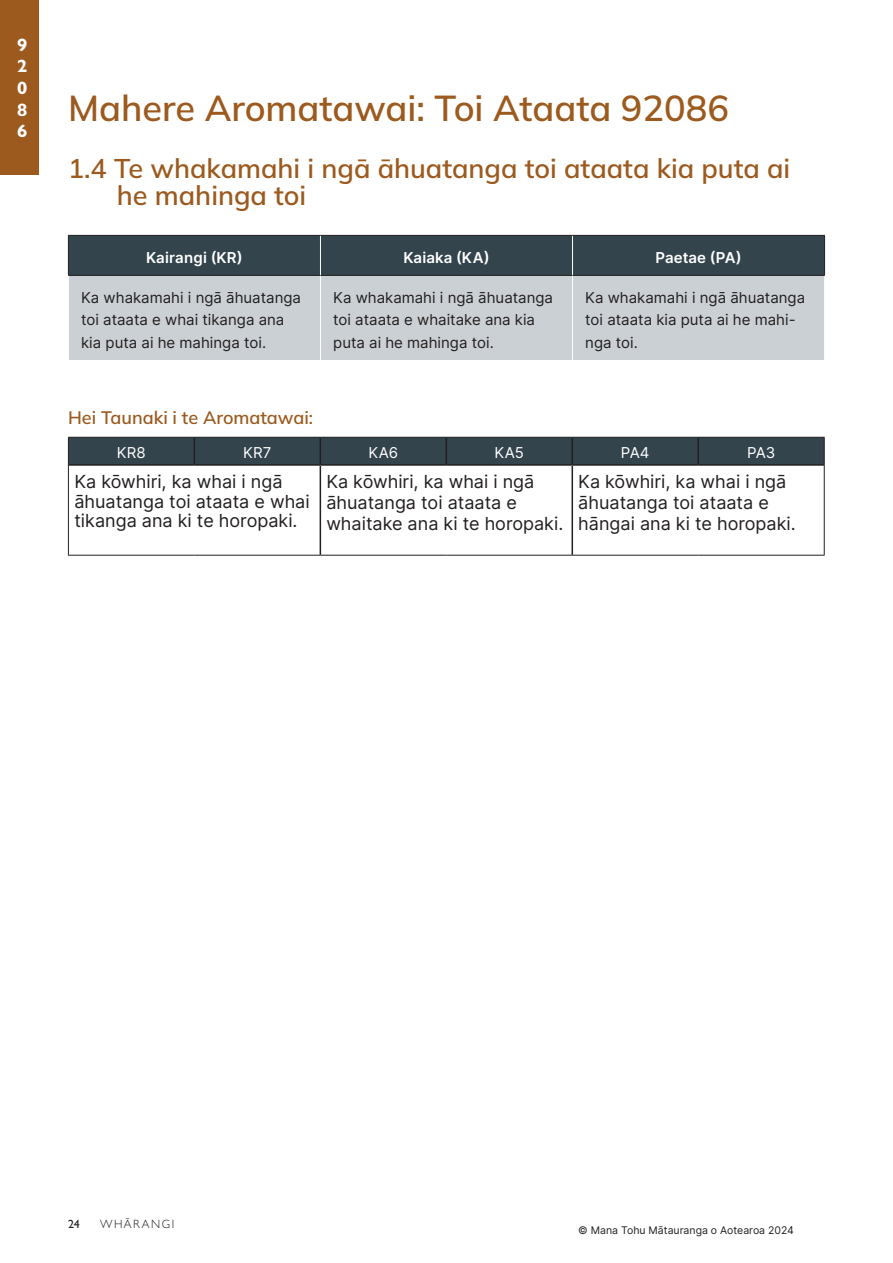
<style>
.page{position:relative;width:893px;height:1263px;background:#fff}
.page>*{position:absolute;margin:0;border:0;box-sizing:border-box;transform-origin:0 0}
.Body{font:600 36px "Mulish";color:#9c5a1e}
.sub_heading{font:600 27px "Mulish";color:#9c5a1e}
.Matapuna_text{font:18px/21px "Inter";color:#231f20}
.p_body{font:600 18px "Mulish";color:#9c5a1e}
.t1{font:700 18px/21.6px "Gill Sans Nova";color:#fff;text-align:justify}
.Body-2{font:15px/22.5px "Inter";color:#231f20}
.p_body-2{font:600 15px "Inter";letter-spacing:.01em;color:#fff}
.p_body-3{font:15px "Inter";letter-spacing:.005em;color:#fff}
.t2{font:300 12px "Gill Sans Nova";letter-spacing:.125em;color:#231f20}
.t3{font:10.5px "Inter";color:#231f20}
.s1{font-weight:500}
</style>
<div class="page">
<div style="left:69px;top:236px;width:755px;height:39px;background:#33444d"></div>
<div style="left:69px;top:276px;width:755px;height:84px;background:#cad0d4"></div>
<hr style="left:320px;top:236px;width:1px;height:39px;background:#fff">
<hr style="left:572px;top:236px;width:1px;height:39px;background:#fff">
<hr style="left:68px;top:236px;width:1px;height:39px;background:#231f20">
<hr style="left:68px;top:235px;width:252px;height:1px;background:#231f20">
<hr style="left:68px;top:275px;width:252px;height:1px;background:#231f20">
<hr style="left:320px;top:235px;width:252px;height:1px;background:#231f20">
<hr style="left:320px;top:275px;width:252px;height:1px;background:#231f20">
<hr style="left:572px;top:235px;width:253px;height:1px;background:#231f20">
<hr style="left:824px;top:236px;width:1px;height:39px;background:#231f20">
<hr style="left:572px;top:275px;width:253px;height:1px;background:#231f20">
<hr style="left:320px;top:276px;width:1px;height:84px;background:#fff">
<hr style="left:572px;top:276px;width:1px;height:84px;background:#fff">
<hr style="left:68px;top:465px;width:1px;height:90px;background:#231f20">
<hr style="left:824px;top:465px;width:1px;height:90px;background:#231f20">
<hr style="left:68px;top:555px;width:126px;height:1px;background:#231f20">
<hr style="left:194px;top:555px;width:126px;height:1px;background:#231f20">
<hr style="left:320px;top:555px;width:126px;height:1px;background:#231f20">
<hr style="left:446px;top:555px;width:126px;height:1px;background:#231f20">
<hr style="left:572px;top:555px;width:126px;height:1px;background:#231f20">
<hr style="left:698px;top:555px;width:127px;height:1px;background:#231f20">
<div style="left:68px;top:437px;width:757px;height:28px;background:#33444d"></div>
<hr style="left:697px;top:438px;width:2px;height:26px;background:#231f20">
<hr style="left:69px;top:464px;width:125px;height:2px;background:#231f20">
<hr style="left:194px;top:464px;width:126px;height:2px;background:#231f20">
<hr style="left:320px;top:464px;width:126px;height:2px;background:#231f20">
<hr style="left:320px;top:466px;width:1px;height:89px;background:#231f20">
<hr style="left:446px;top:464px;width:126px;height:2px;background:#231f20">
<hr style="left:572px;top:464px;width:126px;height:2px;background:#231f20">
<hr style="left:572px;top:466px;width:1px;height:89px;background:#231f20">
<hr style="left:698px;top:464px;width:126px;height:2px;background:#231f20">
<div style="left:0;top:0;width:39px;height:175px;background:#9c5a1e"></div>
<p class="t1" style="left:17px;top:34px;width:12px">9<br>2<br>0<br>8<br>6</p>
<p class="Body" style="left:68px;top:84px;width:662px">Mahere Aromatawai: Toi Ataata 92086</p>
<p class="sub_heading" style="left:68px;top:150px;width:724px">1.4 Te whakamahi i ngā āhuatanga toi ataata kia puta ai</p>
<p class="sub_heading" style="left:117px;top:177px;width:191px">he mahinga toi</p>
<p class="p_body-2" style="left:146px;top:246px;width:98px">Kairangi (KR)</p>
<p class="p_body-2" style="left:403px;top:246px;width:88px">Kaiaka (KA)</p>
<p class="p_body-2" style="left:655px;top:246px;width:88px">Paetae (PA)</p>
<p class="Body-2" style="left:81px;top:286px;width:221px">Ka whakamahi i ngā āhuatanga toi ataata e whai tikanga ana kia puta ai he mahinga toi.</p>
<p class="Body-2" style="left:333px;top:286px;width:221px">Ka whakamahi i ngā āhuatanga toi ataata e whaitake ana kia puta ai he mahinga toi.</p>
<p class="Body-2" style="left:585px;top:286px;width:221px">Ka whakamahi i ngā āhuatanga toi ataata kia puta ai he mahi&shy;nga toi.</p>
<p class="p_body" style="left:68px;top:405px;width:247px">Hei Taunaki i te Aromatawai:</p>
<p class="p_body-3" style="left:117px;top:441px;width:30px">KR8</p>
<p class="p_body-3" style="left:243px;top:441px;width:30px">KR7</p>
<p class="p_body-3" style="left:368px;top:441px;width:31px">KA6</p>
<p class="p_body-3" style="left:494px;top:441px;width:31px">KA5</p>
<p class="p_body-3" style="left:621px;top:441px;width:30px">PA4</p>
<p class="p_body-3" style="left:747px;top:441px;width:30px">PA3</p>
<p class="Matapuna_text" style="left:74px;top:472px;width:237px;line-height:19.5px">Ka kōwhiri, ka whai i ngā āhuatanga toi ataata e whai tikanga ana ki te horopaki.</p>
<p class="Matapuna_text" style="left:326px;top:471px;width:238px">Ka kōwhiri, ka whai i ngā āhuatanga toi ataata e whaitake ana ki te horopaki.</p>
<p class="Matapuna_text" style="left:578px;top:471px;width:219px">Ka kōwhiri, ka whai i ngā āhuatanga toi ataata e hāngai ana ki te horopaki.</p>
<p class="t2" style="left:68px;top:1217px;width:108px"><span class="s1">24</span> WHĀRANGI</p>
<p class="t3" style="left:578px;top:1222px;width:217px">© Mana Tohu Mātauranga o Aotearoa 2024</p>
</div>
